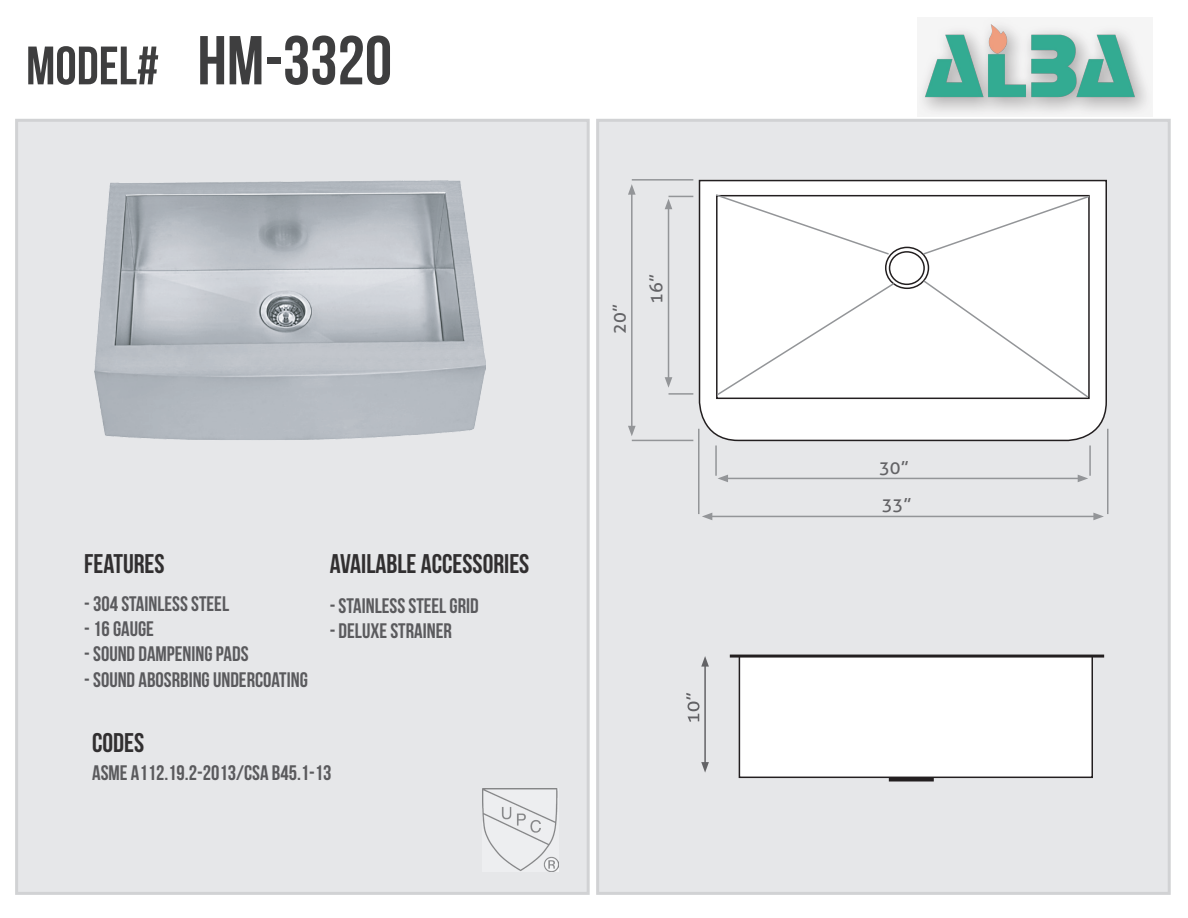
<style>
.page{position:relative;width:1188px;height:918px;background:#fff}
.page>*{position:absolute;margin:0;border:0;box-sizing:border-box;transform-origin:0 0}
.t1{font:69px "Bebas Neue";color:#3e3e3f}
.t2{font:27px "Bebas Neue";color:#312f30}
.t3{font:21px "Bebas Neue";color:#5a5a5d}
.t4{font:18px/36.6px "Aller";color:#636366}
.s1{font-size:54px}
</style>
<div class="page">
<div style="left:596px;top:119px;width:575px;height:776px;background:#e6e7e9;border:3px solid #d1d2d4"></div>
<div style="left:17px;top:120px;width:571px;height:773px;background:#e6e7e9"></div>
<img style="left:94px;top:180px;width:392px;height:260px">
<div style="left:15px;top:119px;width:575px;height:776px;border:3px solid #d1d2d4"></div>
<svg style="left:917px;top:57px;width:235px;height:60px"></svg>
<img style="left:917px;top:17px;width:225px;height:83px">
<img style="left:482px;top:789px;width:76px;height:83px">
<svg style="left:698px;top:179px;width:410px;height:263px;background:#f1f1f1"></svg>
<hr style="left:715px;top:446px;width:2px;height:30px;background:#939598">
<hr style="left:1089px;top:446px;width:2px;height:30px;background:#939598">
<hr style="left:726px;top:478px;width:354px;height:1px;background:#939598">
<svg style="left:718px;top:475px;width:10px;height:7px"></svg>
<svg style="left:1078px;top:475px;width:10px;height:7px"></svg>
<hr style="left:698px;top:429px;width:2px;height:85px;background:#939598">
<hr style="left:1107px;top:429px;width:1px;height:85px;background:#939598">
<hr style="left:710px;top:516px;width:386px;height:1px;background:#939598">
<svg style="left:702px;top:513px;width:10px;height:7px"></svg>
<svg style="left:1093px;top:513px;width:11px;height:7px"></svg>
<hr style="left:669px;top:393px;width:24px;height:2px;background:#939598">
<hr style="left:668px;top:207px;width:1px;height:173px;background:#939598">
<svg style="left:665px;top:196px;width:28px;height:13px"></svg>
<svg style="left:665px;top:377px;width:7px;height:11px"></svg>
<div style="left:739px;top:643px;width:354px;height:135px;background:#fff;border:2px solid #231f20"></div>
<div style="left:680px;top:562px;width:428px;height:94px;background:#e6e7e9"></div>
<hr style="left:730px;top:655px;width:374px;height:3px;background:#231f20">
<hr style="left:704px;top:664px;width:2px;height:100px;background:#636366">
<svg style="left:701px;top:656px;width:8px;height:11px"></svg>
<svg style="left:701px;top:762px;width:8px;height:11px"></svg>
<svg style="left:686px;top:693px;width:13px;height:29px"></svg>
<hr style="left:632px;top:179px;width:61px;height:2px;background:#939598">
<hr style="left:632px;top:440px;width:61px;height:1px;background:#939598">
<hr style="left:631px;top:192px;width:2px;height:236px;background:#939598">
<svg style="left:628px;top:184px;width:8px;height:11px"></svg>
<svg style="left:628px;top:426px;width:8px;height:10px"></svg>
<svg style="left:886px;top:247px;width:42px;height:41px"></svg>
<div style="left:885px;top:247px;width:44px;height:42px;border:2px solid #231f20;border-radius:50%"></div>
<div style="left:890px;top:252px;width:34px;height:32px;background:#fff;border-radius:50%"></div>
<div style="left:889px;top:251px;width:36px;height:34px;border:2px solid #231f20;border-radius:50%"></div>
<div style="left:715px;top:282px;width:181px;height:115px;background:#fff"></div>
<svg style="left:714px;top:193px;width:177px;height:63px;background:#f5f5f5"></svg>
<div style="left:922px;top:279px;width:168px;height:120px;background:#fff"></div>
<svg style="left:922px;top:195px;width:169px;height:61px;background:#f5f4f5"></svg>
<div style="left:889px;top:777px;width:45px;height:5px;background:#231f20"></div>
<h1 class="t1" style="left:26px;top:23px;width:368px"><span class="s1">MODEL#</span> HM-3320</h1>
<p class="t4" style="left:601px;top:334px;width:31px;rotate:-90deg">20”</p>
<p class="t4" style="left:638px;top:304px;width:31px;rotate:-90deg">16”</p>
<p class="t2" style="left:84px;top:549px;width:82px">FEATURES</p>
<p class="t3" style="left:84px;top:592px;width:146px">- 304 STAINLESS STEEL</p>
<p class="t3" style="left:84px;top:617px;width:71px">- 16 GAUGE</p>
<p class="t3" style="left:84px;top:643px;width:166px">- SOUND DAMPENING PADS</p>
<p class="t3" style="left:84px;top:668px;width:225px">- SOUND ABOSRBING UNDERCOATING</p>
<p class="t2" style="left:330px;top:549px;width:201px">AVAILABLE ACCESSORIES</p>
<p class="t3" style="left:330px;top:594px;width:151px">- STAINLESS STEEL GRID</p>
<p class="t3" style="left:330px;top:620px;width:124px">- DELUXE STRAINER</p>
<p class="t2" style="left:92px;top:728px;width:54px">CODES</p>
<p class="t3" style="left:92px;top:761px;width:241px">ASME A112.19.2-2013/CSA B45.1-13</p>
<p class="t4" style="left:879px;top:449px;width:34px">30”<br>33”</p>
</div>
